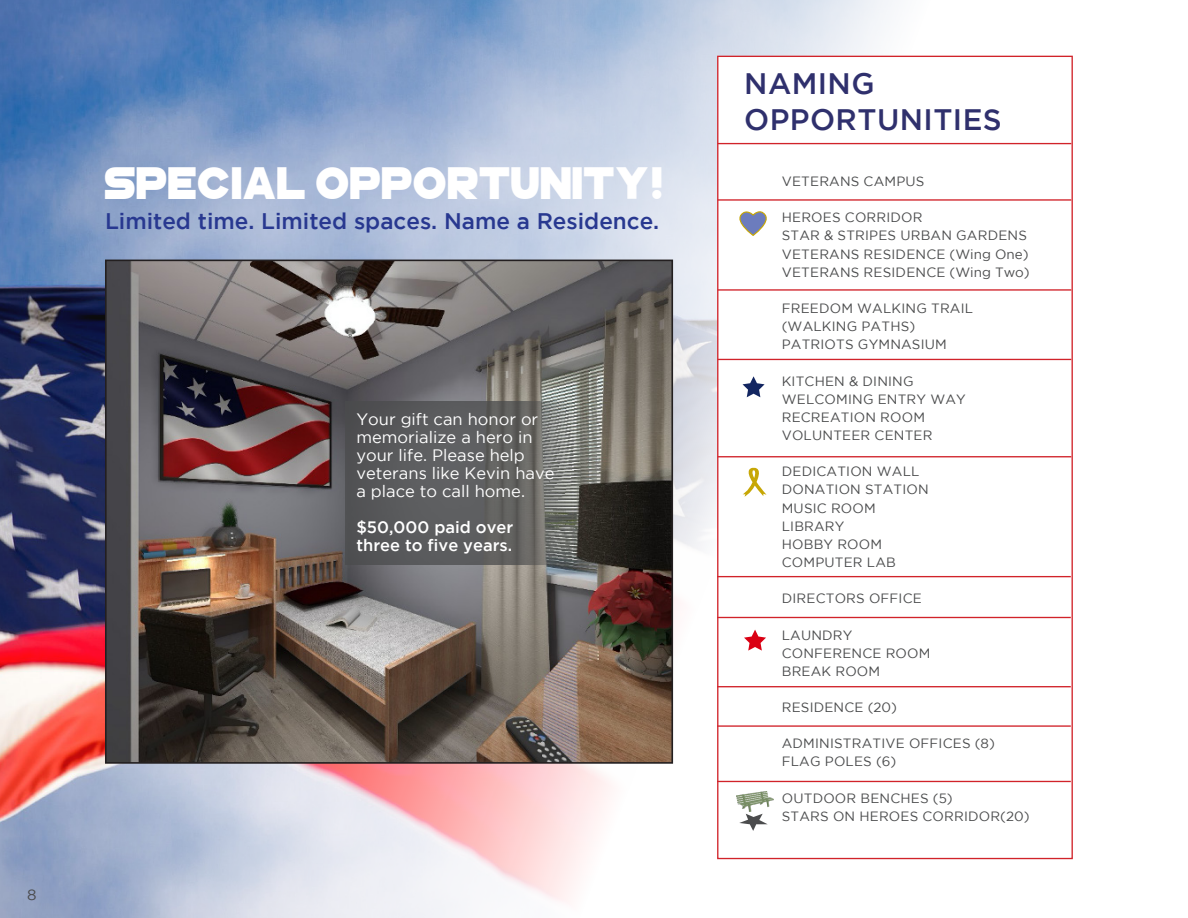
<style>
.page{position:relative;width:1188px;height:918px;background:#fff}
.page>*{position:absolute;margin:0;border:0;box-sizing:border-box;transform-origin:0 0}
.t1{font:46.5px "Go Go Poster Punch";color:#fff}
.t2{font:500 29.55px "Gotham";letter-spacing:.015em;color:#2f306d}
.t3{font:500 22.5px "Gotham";color:#283890}
.t4{font:16.5px/18px "Gotham";color:#fff}
.t5{font:500 16.5px "Gotham";color:#fff}
.t6{font:15px "Gotham";color:#4b4c4d}
.t7{font:13.5px "Gotham";letter-spacing:.015em;color:#4b4c4d}
</style>
<div class="page">
<img style="left:0;top:0;width:1073px;height:918px">
<div style="left:717px;top:56px;width:356px;height:803px;background:#fff;border:1px solid #d1232a"></div>
<svg style="left:739px;top:814px;width:29px;height:17px"></svg>
<svg style="left:739px;top:211px;width:28px;height:25px"></svg>
<svg style="left:743px;top:467px;width:24px;height:30px"></svg>
<img style="left:736px;top:791px;width:37px;height:21px">
<hr style="left:717px;top:617px;width:354px;height:1px;background:#d1232a">
<hr style="left:717px;top:686px;width:354px;height:1px;background:#d1232a">
<hr style="left:717px;top:725px;width:354px;height:2px;background:#d1232a">
<hr style="left:717px;top:781px;width:354px;height:1px;background:#d1232a">
<hr style="left:717px;top:576px;width:354px;height:1px;background:#d1232a">
<hr style="left:718px;top:456px;width:353px;height:1px;background:#d1232a">
<hr style="left:718px;top:289px;width:353px;height:2px;background:#d1232a">
<hr style="left:718px;top:199px;width:353px;height:2px;background:#d1232a">
<hr style="left:718px;top:143px;width:353px;height:1px;background:#d1232a">
<svg style="left:744px;top:630px;width:22px;height:21px"></svg>
<svg style="left:743px;top:376px;width:22px;height:21px"></svg>
<hr style="left:718px;top:359px;width:353px;height:1px;background:#d1232a">
<img style="left:108px;top:263px;width:562px;height:498px">
<div style="left:105px;top:260px;width:568px;height:504px;border:2px solid #231f20"></div>
<svg style="left:346px;top:401px;width:226px;height:164px;background:#616161"></svg>
<p class="t1" style="left:105px;top:152px;width:560px">SPECIAL OPPORTUNITY!</p>
<p class="t3" style="left:105px;top:209px;width:556px">Limited time. Limited spaces. Name a Residence.</p>
<p class="t4" style="left:356px;top:410px;width:200px">Your gift can honor or memorialize a hero in your life. Please help veterans like Kevin have a place to call home.</p>
<p class="t5" style="left:356px;top:518px;width:158px">$50,000 paid over</p>
<p class="t5" style="left:356px;top:536px;width:157px">three to five years.</p>
<p class="t6" style="left:27px;top:886px;width:11px">8</p>
<p class="t2" style="left:744px;top:67px;width:132px">NAMING</p>
<p class="t2" style="left:744px;top:102px;width:259px">OPPORTUNITIES</p>
<p class="t7" style="left:782px;top:174px;width:144px">VETERANS CAMPUS</p>
<p class="t7" style="left:782px;top:210px;width:142px">HEROES CORRIDOR</p>
<p class="t7" style="left:782px;top:228px;width:247px">STAR &amp; STRIPES URBAN GARDENS</p>
<p class="t7" style="left:782px;top:246px;width:248px">VETERANS RESIDENCE (Wing One)</p>
<p class="t7" style="left:782px;top:264px;width:250px">VETERANS RESIDENCE (Wing Two)</p>
<p class="t7" style="left:782px;top:301px;width:193px">FREEDOM WALKING TRAIL</p>
<p class="t7" style="left:782px;top:319px;width:135px">(WALKING PATHS)</p>
<p class="t7" style="left:782px;top:337px;width:167px">PATRIOTS GYMNASIUM</p>
<p class="t7" style="left:782px;top:373px;width:133px">KITCHEN &amp; DINING</p>
<p class="t7" style="left:782px;top:391px;width:186px">WELCOMING ENTRY WAY</p>
<p class="t7" style="left:782px;top:410px;width:145px">RECREATION ROOM</p>
<p class="t7" style="left:782px;top:428px;width:152px">VOLUNTEER CENTER</p>
<p class="t7" style="left:782px;top:464px;width:139px">DEDICATION WALL</p>
<p class="t7" style="left:782px;top:482px;width:149px">DONATION STATION</p>
<p class="t7" style="left:782px;top:500px;width:96px">MUSIC ROOM</p>
<p class="t7" style="left:782px;top:518px;width:64px">LIBRARY</p>
<p class="t7" style="left:782px;top:537px;width:102px">HOBBY ROOM</p>
<p class="t7" style="left:782px;top:555px;width:116px">COMPUTER LAB</p>
<p class="t7" style="left:782px;top:591px;width:142px">DIRECTORS OFFICE</p>
<p class="t7" style="left:782px;top:627px;width:72px">LAUNDRY</p>
<p class="t7" style="left:782px;top:645px;width:150px">CONFERENCE ROOM</p>
<p class="t7" style="left:782px;top:664px;width:100px">BREAK ROOM</p>
<p class="t7" style="left:782px;top:700px;width:117px">RESIDENCE (20)</p>
<p class="t7" style="left:782px;top:736px;width:215px">ADMINISTRATIVE OFFICES (8)</p>
<p class="t7" style="left:782px;top:754px;width:116px">FLAG POLES (6)</p>
<p class="t7" style="left:782px;top:791px;width:172px">OUTDOOR BENCHES (5)</p>
<p class="t7" style="left:782px;top:809px;width:249px">STARS ON HEROES CORRIDOR(20)</p>
</div>
